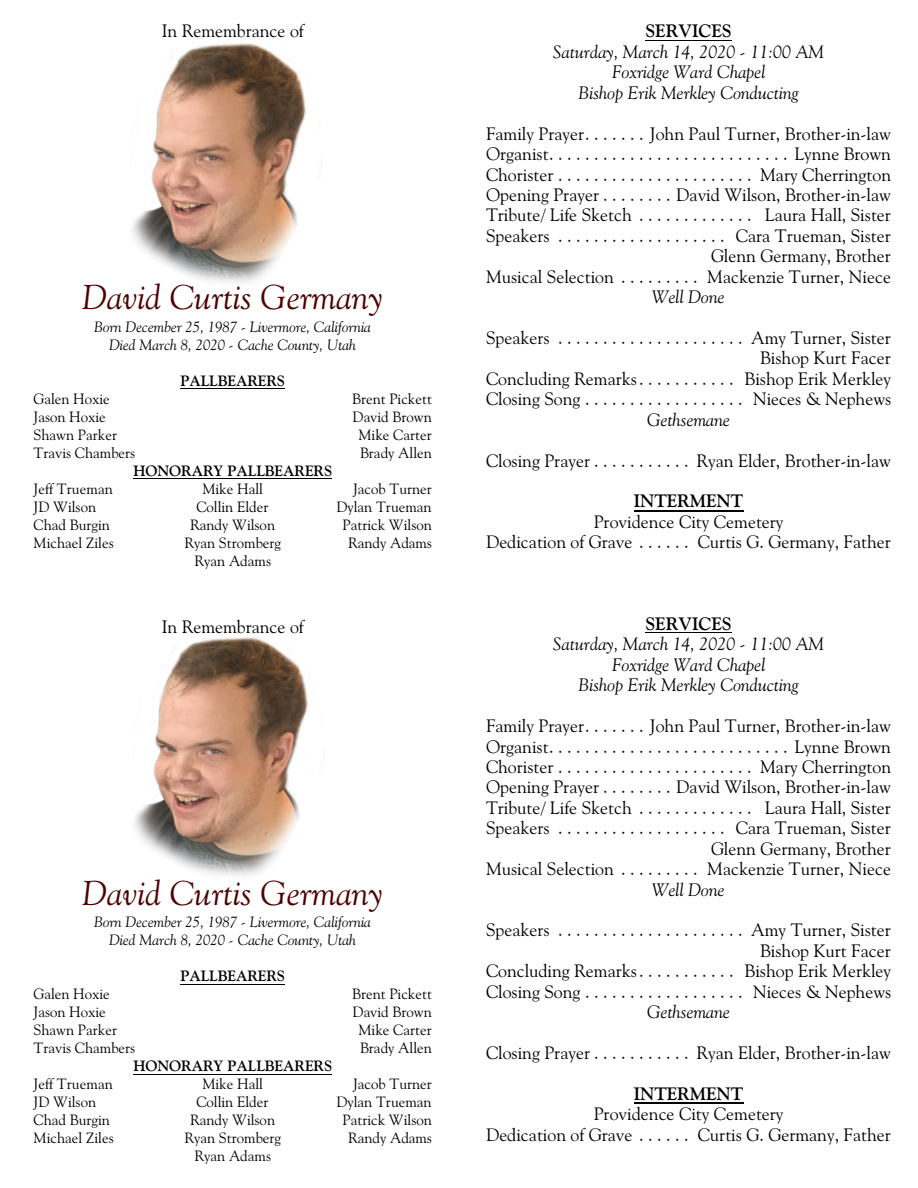
<style>
.page{position:relative;width:918px;height:1188px;background:#fff}
.page>*{position:absolute;margin:0;border:0;box-sizing:border-box;transform-origin:0 0}
.t1{font:italic 34.5px "Goudy Old Style BT";color:#4f0000}
.t2{font:18px/20.4px "Goudy Old Style BT";color:#000;text-align:right}
.t3{font:italic 18px/20.4px "Goudy Old Style BT";color:#000;text-align:center}
.t4{font:700 18px "Goudy Old Style BT";color:#000}
.t5{font:15px "Goudy Old Style BT";color:#000}
.t6{font:italic 15px/18px "Goudy Old Style BT";color:#000;text-align:center}
.t7{font:700 15px "Goudy Old Style BT";color:#000}
</style>
<div class="page">
<img style="left:132px;top:43px;width:175px;height:240px">
<img style="left:134px;top:637px;width:175px;height:239px">
<hr style="left:180px;top:388px;width:105px;height:1px;background:#000">
<hr style="left:133px;top:478px;width:199px;height:1px;background:#000">
<hr style="left:180px;top:984px;width:105px;height:1px;background:#000">
<hr style="left:133px;top:1074px;width:199px;height:1px;background:#000">
<hr style="left:645px;top:40px;width:87px;height:1px;background:#000">
<hr style="left:634px;top:510px;width:109px;height:1px;background:#000">
<hr style="left:645px;top:632px;width:87px;height:1px;background:#000">
<hr style="left:634px;top:1102px;width:109px;height:2px;background:#000">
<p class="t2" style="left:162px;top:23px;width:144px">In Remembrance of</p>
<h1 class="t1" style="left:82px;top:283px;width:303px">David Curtis Germany</h1>
<p class="t6" style="left:94px;top:319px;width:278px">Born December 25, 1987 - Livermore, California<br>Died March 8, 2020 - Cache County, Utah</p>
<p class="t7" style="left:180px;top:374px;width:106px">PALLBEARERS</p>
<p class="t5" style="left:34px;top:392px;width:78px">Galen Hoxie</p>
<p class="t5" style="left:352px;top:392px;width:81px">Brent Pickett</p>
<p class="t5" style="left:34px;top:410px;width:74px">Jason Hoxie</p>
<p class="t5" style="left:353px;top:410px;width:81px">David Brown</p>
<p class="t5" style="left:34px;top:428px;width:85px">Shawn Parker</p>
<p class="t5" style="left:358px;top:428px;width:75px">Mike Carter</p>
<p class="t5" style="left:34px;top:446px;width:103px">Travis Chambers</p>
<p class="t5" style="left:360px;top:446px;width:73px">Brady Allen</p>
<p class="t7" style="left:133px;top:464px;width:200px">HONORARY PALLBEARERS</p>
<p class="t5" style="left:34px;top:482px;width:81px">Jeff Trueman</p>
<p class="t5" style="left:202px;top:482px;width:62px">Mike Hall</p>
<p class="t5" style="left:353px;top:482px;width:80px">Jacob Turner</p>
<p class="t5" style="left:34px;top:500px;width:64px">JD Wilson</p>
<p class="t5" style="left:196px;top:500px;width:74px">Collin Elder</p>
<p class="t5" style="left:336px;top:500px;width:97px">Dylan Trueman</p>
<p class="t5" style="left:34px;top:518px;width:78px">Chad Burgin</p>
<p class="t5" style="left:190px;top:518px;width:86px">Randy Wilson</p>
<p class="t5" style="left:343px;top:518px;width:91px">Patrick Wilson</p>
<p class="t5" style="left:34px;top:536px;width:82px">Michael Ziles</p>
<p class="t5" style="left:184px;top:536px;width:98px">Ryan Stromberg</p>
<p class="t5" style="left:348px;top:536px;width:86px">Randy Adams</p>
<p class="t5" style="left:195px;top:554px;width:78px">Ryan Adams</p>
<p class="t2" style="left:162px;top:618px;width:144px">In Remembrance of</p>
<h1 class="t1" style="left:82px;top:878px;width:303px">David Curtis Germany</h1>
<p class="t6" style="left:94px;top:914px;width:278px">Born December 25, 1987 - Livermore, California<br>Died March 8, 2020 - Cache County, Utah</p>
<p class="t7" style="left:180px;top:970px;width:106px">PALLBEARERS</p>
<p class="t5" style="left:34px;top:988px;width:78px">Galen Hoxie</p>
<p class="t5" style="left:352px;top:988px;width:81px">Brent Pickett</p>
<p class="t5" style="left:34px;top:1006px;width:74px">Jason Hoxie</p>
<p class="t5" style="left:353px;top:1006px;width:81px">David Brown</p>
<p class="t5" style="left:34px;top:1024px;width:85px">Shawn Parker</p>
<p class="t5" style="left:358px;top:1024px;width:75px">Mike Carter</p>
<p class="t5" style="left:34px;top:1042px;width:103px">Travis Chambers</p>
<p class="t5" style="left:360px;top:1042px;width:73px">Brady Allen</p>
<p class="t7" style="left:133px;top:1060px;width:200px">HONORARY PALLBEARERS</p>
<p class="t5" style="left:34px;top:1078px;width:81px">Jeff Trueman</p>
<p class="t5" style="left:202px;top:1078px;width:62px">Mike Hall</p>
<p class="t5" style="left:353px;top:1078px;width:80px">Jacob Turner</p>
<p class="t5" style="left:34px;top:1096px;width:64px">JD Wilson</p>
<p class="t5" style="left:196px;top:1096px;width:74px">Collin Elder</p>
<p class="t5" style="left:336px;top:1096px;width:97px">Dylan Trueman</p>
<p class="t5" style="left:34px;top:1114px;width:78px">Chad Burgin</p>
<p class="t5" style="left:190px;top:1114px;width:86px">Randy Wilson</p>
<p class="t5" style="left:343px;top:1114px;width:91px">Patrick Wilson</p>
<p class="t5" style="left:34px;top:1132px;width:82px">Michael Ziles</p>
<p class="t5" style="left:184px;top:1132px;width:98px">Ryan Stromberg</p>
<p class="t5" style="left:348px;top:1132px;width:86px">Randy Adams</p>
<p class="t5" style="left:195px;top:1150px;width:78px">Ryan Adams</p>
<p class="t4" style="left:645px;top:24px;width:88px">SERVICES</p>
<p class="t3" style="left:553px;top:43px;width:273px">Saturday, March 14, 2020 - 11:00 AM<br>Foxridge Ward Chapel<br>Bishop Erik Merkley Conducting</p>
<p class="t2" style="left:486px;top:125px;width:407px">Family Prayer. . . . . . . John Paul Turner, Brother-in-law Organist........................... Lynne Brown Chorister...................... Mary Cherrington Opening Prayer . . . . . . . . David Wilson, Brother-in-law Tribute/ Life Sketch . . . . . . . . . . . . . Laura Hall, Sister Speakers . . . . . . . . . . . . . . . . . . . Cara Trueman, Sister Glenn Germany, Brother<br>Musical Selection . . . . . . . . . Mackenzie Turner, Niece</p>
<p class="t3" style="left:652px;top:288px;width:74px">Well Done</p>
<p class="t2" style="left:486px;top:329px;width:407px">Speakers ..................... Amy Turner, Sister Bishop Kurt Facer<br>Concluding Remarks. . . . . . . . . . . Bishop Erik Merkley Closing Song . . . . . . . . . . . . . . . . . . Nieces &amp; Nephews</p>
<p class="t3" style="left:647px;top:411px;width:85px">Gethsemane</p>
<p class="t2" style="left:486px;top:452px;width:406px">Closing Prayer . . . . . . . . . . . Ryan Elder, Brother-in-law</p>
<p class="t4" style="left:634px;top:494px;width:111px">INTERMENT</p>
<p class="t2" style="left:486px;top:513px;width:406px;text-align:center">Providence City Cemetery<br>Dedication of Grave . . . . . . Curtis G. Germany, Father</p>
<p class="t4" style="left:645px;top:616px;width:88px">SERVICES</p>
<p class="t3" style="left:553px;top:635px;width:273px">Saturday, March 14, 2020 - 11:00 AM<br>Foxridge Ward Chapel<br>Bishop Erik Merkley Conducting</p>
<p class="t2" style="left:486px;top:717px;width:407px">Family Prayer. . . . . . . John Paul Turner, Brother-in-law Organist........................... Lynne Brown Chorister...................... Mary Cherrington Opening Prayer . . . . . . . . David Wilson, Brother-in-law Tribute/ Life Sketch . . . . . . . . . . . . . Laura Hall, Sister Speakers . . . . . . . . . . . . . . . . . . . Cara Trueman, Sister Glenn Germany, Brother<br>Musical Selection . . . . . . . . . Mackenzie Turner, Niece</p>
<p class="t3" style="left:652px;top:881px;width:74px">Well Done</p>
<p class="t2" style="left:486px;top:921px;width:407px">Speakers ..................... Amy Turner, Sister Bishop Kurt Facer<br>Concluding Remarks. . . . . . . . . . . Bishop Erik Merkley Closing Song . . . . . . . . . . . . . . . . . . Nieces &amp; Nephews</p>
<p class="t3" style="left:647px;top:1003px;width:85px">Gethsemane</p>
<p class="t2" style="left:486px;top:1044px;width:406px">Closing Prayer . . . . . . . . . . . Ryan Elder, Brother-in-law</p>
<p class="t4" style="left:634px;top:1086px;width:111px">INTERMENT</p>
<p class="t2" style="left:486px;top:1105px;width:406px;text-align:center">Providence City Cemetery<br>Dedication of Grave . . . . . . Curtis G. Germany, Father</p>
</div>
